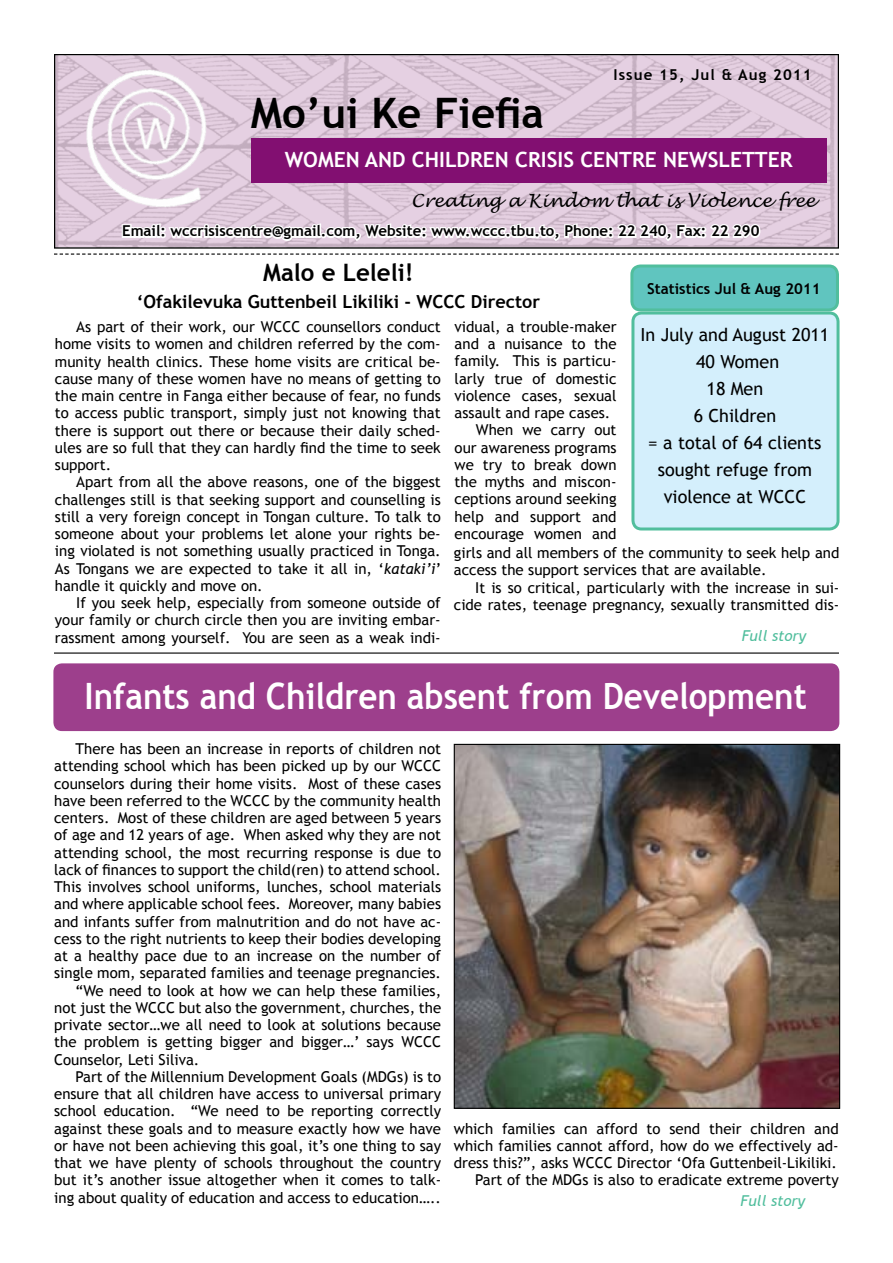
<style>
.page{position:relative;width:893px;height:1263px;background:#fff}
.page>*{position:absolute;margin:0;border:0;box-sizing:border-box;transform-origin:0 0}
.t1{font:700 42px "Trebuchet MS";color:#000}
.t2{font:700 36.3px "Trebuchet MS";color:#fff;scale:.91 1}
.t3{font:700 24px "Trebuchet MS";color:#000}
.t4{font:700 21px "Trebuchet MS";color:#fff}
.t5{font:18px/27px "Trebuchet MS";color:#000;text-align:center}
.t6{font:700 18px "Trebuchet MS";color:#000}
.t7{font:italic 18px "Lucida Handwriting";color:#000}
.t8{font:15px/17.2px "Trebuchet MS";color:#000;text-align:justify}
.t9{font:700 15px "Trebuchet MS";color:#000}
.t10{font:700 15px "Trebuchet MS";letter-spacing:.075em;color:#000}
.t11{font:italic 15px "Trebuchet MS";color:#51be9d}
.s1{font-style:italic}
</style>
<div class="page">
<svg style="left:57px;top:57px;width:779px;height:189px;background:#dcc7d9"></svg>
<div style="left:54px;top:54px;width:785px;height:195px;border:2px solid #000"></div>
<div style="left:251px;top:138px;width:575px;height:45px;background:#820f71"></div>
<svg style="left:54px;top:253px;width:785px;height:2px"></svg>
<div style="left:633px;top:313px;width:205px;height:216px;background:#d4effc;border-radius:9px"></div>
<div style="left:631px;top:311px;width:208px;height:219px;border:3px solid #51be9d;border-radius:9px"></div>
<div style="left:632px;top:266px;width:205px;height:44px;background:#60c5bf;border-radius:9px"></div>
<div style="left:630px;top:264px;width:209px;height:47px;border:3px solid #51be9d;border-radius:9px"></div>
<img style="left:67px;top:60px;width:170px;height:159px">
<hr style="left:54px;top:652px;width:785px;height:2px;background:#000">
<svg style="left:120px;top:221px;width:643px;height:22px"></svg>
<div style="left:53px;top:663px;width:786px;height:68px;background:#9d3f8c;border-radius:9px"></div>
<img style="left:456px;top:746px;width:382px;height:361px">
<div style="left:454px;top:744px;width:386px;height:365px;border:1px solid #000"></div>
<h1 class="t1" style="left:251px;top:87px;width:294px">Mo’ui Ke Fiefia</h1>
<p class="t10" style="left:613px;top:65px;width:200px">Issue 15, Jul &amp; Aug 2011</p>
<h3 class="t4" style="left:285px;top:146px;width:509px">WOMEN AND CHILDREN CRISIS CENTRE NEWSLETTER</h3>
<p class="t7" style="left:411px;top:189px;width:406px">Creating a Kindom that is Violence free</p>
<p class="t9" style="left:122px;top:222px;width:639px">Email: wccrisiscentre@gmail.com, Website: www.wccc.tbu.to, Phone: 22 240, Fax: 22 290</p>
<h3 class="t3" style="left:263px;top:257px;width:152px">Malo e Leleli!</h3>
<p class="t6" style="left:137px;top:290px;width:405px">‘Ofakilevuka Guttenbeil Likiliki - WCCC Director</p>
<p class="t9" style="left:647px;top:279px;width:175px">Statistics Jul &amp; Aug 2011</p>
<p class="t8" style="left:55px;top:318px;width:387px;text-indent:21px">As part of their work, our WCCC counsellors conduct home visits to women and children referred by the com&shy;munity health clinics. These home visits are critical be&shy;cause many of these women have no means of getting to the main centre in Fanga either because of fear, no funds to access public transport, simply just not knowing that there is support out there or because their daily sched&shy;ules are so full that they can hardly find the time to seek support.</p>
<p class="t8" style="left:55px;top:474px;width:388px;text-indent:21px">Apart from all the above reasons, one of the biggest challenges still is that seeking support and counselling is still a very foreign concept in Tongan culture. To talk to someone about your problems let alone your rights be&shy;ing violated is not something usually practiced in Tonga.<br>As Tongans we are expected to take it all in, ‘<span class="s1">kataki’i</span>’ handle it quickly and move on.</p>
<p class="t8" style="left:55px;top:594px;width:387px;text-indent:21px">If you seek help, especially from someone outside of your family or church circle then you are inviting embar&shy;rassment among yourself. You are seen as a weak indi-</p>
<p class="t8" style="left:455px;top:318px;width:163px">vidual, a trouble-maker</p>
<p class="t8" style="left:455px;top:335px;width:163px">and a nuisance to the</p>
<p class="t8" style="left:455px;top:352px;width:163px">family. This is particu-</p>
<p class="t8" style="left:455px;top:370px;width:163px">larly true of domestic</p>
<p class="t8" style="left:455px;top:387px;width:163px">violence cases, sexual</p>
<p class="t8" style="left:455px;top:404px;width:157px">assault and rape cases.</p>
<p class="t8" style="left:476px;top:421px;width:142px">When we carry out</p>
<p class="t8" style="left:455px;top:439px;width:163px">our awareness programs</p>
<p class="t8" style="left:455px;top:456px;width:163px">we try to break down</p>
<p class="t8" style="left:455px;top:473px;width:163px">the myths and miscon-</p>
<p class="t8" style="left:455px;top:490px;width:163px">ceptions around seeking</p>
<p class="t8" style="left:455px;top:508px;width:163px">help and support and</p>
<p class="t8" style="left:455px;top:525px;width:163px">encourage women and</p>
<p class="t8" style="left:454px;top:544px;width:387px">girls and all members of the community to seek help and access the support services that are available.</p>
<p class="t8" style="left:454px;top:579px;width:387px;text-align:right">It is so critical, particularly with the increase in sui&shy;cide rates, teenage pregnancy, sexually transmitted dis-</p>
<p class="t5" style="left:640px;top:322px;width:190px">In July and August 2011<br>40 Women<br>18 Men<br>6 Children<br>= a total of 64 clients sought refuge from violence at WCCC</p>
<p class="t11" style="left:742px;top:627px;width:66px">Full story</p>
<h2 class="t2" style="left:85px;top:673px;width:795px">Infants and Children absent from Development</h2>
<p class="t8" style="left:75px;top:740px;width:367px">There has been an increase in reports of children not</p>
<p class="t8" style="left:54px;top:758px;width:388px">attending school which has been picked up by our WCCC</p>
<p class="t8" style="left:54px;top:775px;width:388px">counselors during their home visits. Most of these cases</p>
<p class="t8" style="left:54px;top:792px;width:388px">have been referred to the WCCC by the community health</p>
<p class="t8" style="left:54px;top:809px;width:388px">centers. Most of these children are aged between 5 years</p>
<p class="t8" style="left:54px;top:827px;width:388px">of age and 12 years of age. When asked why they are not</p>
<p class="t8" style="left:54px;top:844px;width:388px">attending school, the most recurring response is due to</p>
<p class="t8" style="left:54px;top:861px;width:388px">lack of finances to support the child(ren) to attend school.</p>
<p class="t8" style="left:54px;top:878px;width:388px">This involves school uniforms, lunches, school materials</p>
<p class="t8" style="left:54px;top:896px;width:388px">and where applicable school fees. Moreover, many babies</p>
<p class="t8" style="left:54px;top:913px;width:388px">and infants suffer from malnutrition and do not have ac-</p>
<p class="t8" style="left:54px;top:930px;width:388px">cess to the right nutrients to keep their bodies developing</p>
<p class="t8" style="left:54px;top:947px;width:388px">at a healthy pace due to an increase on the number of</p>
<p class="t8" style="left:54px;top:965px;width:388px">single mom, separated families and teenage pregnancies.</p>
<p class="t8" style="left:75px;top:982px;width:367px">“We need to look at how we can help these families,</p>
<p class="t8" style="left:54px;top:999px;width:388px">not just the WCCC but also the government, churches, the</p>
<p class="t8" style="left:54px;top:1016px;width:388px">private sector…we all need to look at solutions because</p>
<p class="t8" style="left:54px;top:1034px;width:388px">the problem is getting bigger and bigger…’ says WCCC</p>
<p class="t8" style="left:54px;top:1051px;width:147px">Counselor, Leti Siliva.</p>
<p class="t8" style="left:75px;top:1068px;width:367px">Part of the Millennium Development Goals (MDGs) is to</p>
<p class="t8" style="left:54px;top:1085px;width:388px">ensure that all children have access to universal primary</p>
<p class="t8" style="left:54px;top:1103px;width:388px">school education. “We need to be reporting correctly</p>
<p class="t8" style="left:54px;top:1120px;width:388px">against these goals and to measure exactly how we have</p>
<p class="t8" style="left:54px;top:1137px;width:388px">or have not been achieving this goal, it’s one thing to say</p>
<p class="t8" style="left:54px;top:1154px;width:388px">that we have plenty of schools throughout the country</p>
<p class="t8" style="left:54px;top:1172px;width:388px">but it’s another issue altogether when it comes to talk-</p>
<p class="t8" style="left:54px;top:1189px;width:388px">ing about quality of education and access to education…..</p>
<p class="t8" style="left:454px;top:1120px;width:386px;text-align:right">which families can afford to send their children and which families cannot afford, how do we effectively ad&shy;dress this?”, asks WCCC Director ‘Ofa Guttenbeil-Likiliki.<br>Part of the MDGs is also to eradicate extreme poverty</p>
<p class="t11" style="left:741px;top:1192px;width:66px">Full story</p>
</div>
